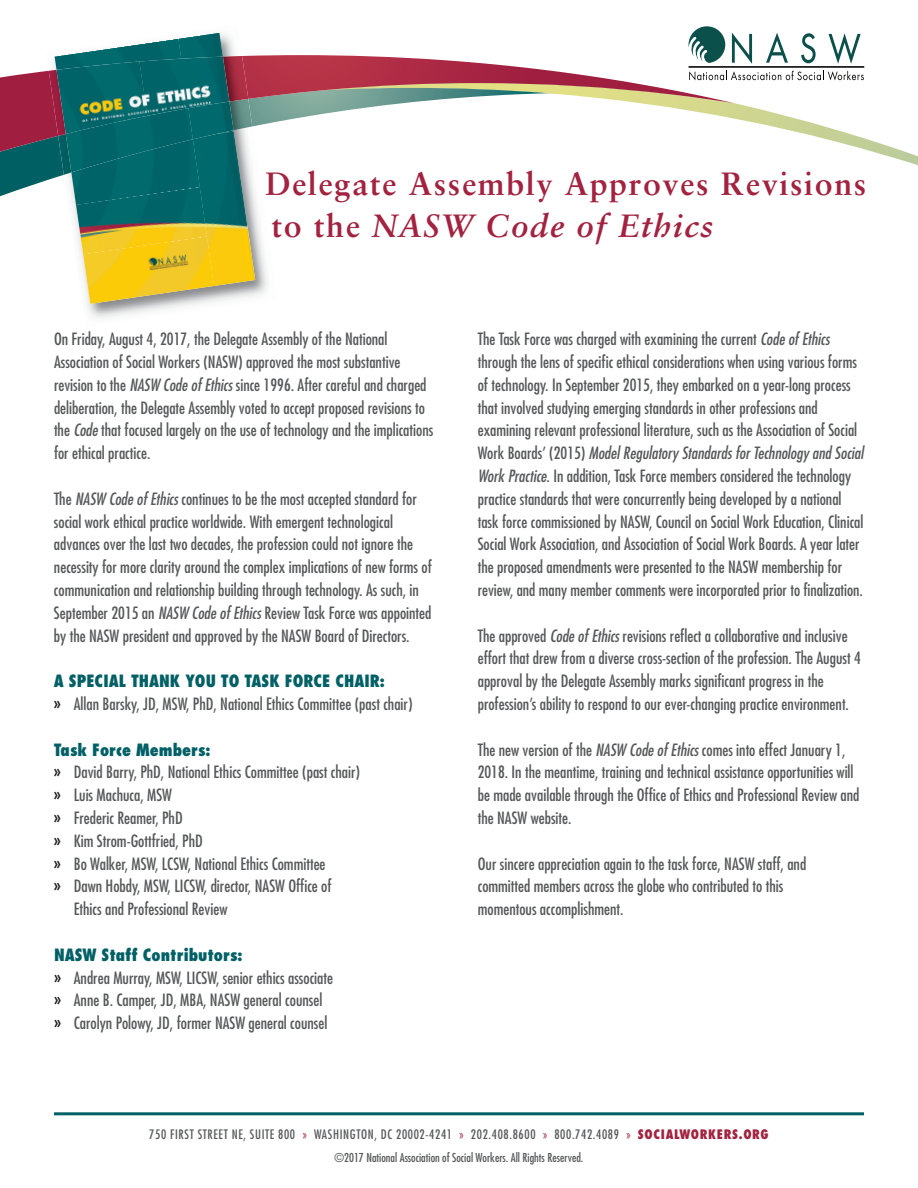
<style>
.page{position:relative;width:918px;height:1188px;background:#fff}
.page>*{position:absolute;margin:0;border:0;box-sizing:border-box;transform-origin:0 0}
.t1{font:700 32.25px/42px "Sabon";letter-spacing:.05em;color:#a2223f}
.t2{font:condensed 16.5px/22.8px "Futura";color:#57585a}
.t3{font:800 condensed 16.5px "Futura";color:#006066}
.t4{font:condensed 12.75px "Futura";letter-spacing:.05em;color:#57585a}
.t5{font:condensed 12px "Futura";color:#57585a}
.s1{font-style:italic}
.s2{font-weight:800;color:#006066}
.s3{font-weight:700;color:#231f20}
.s4{color:#a2223f}
.s5{font-weight:800;color:#a2223f}
</style>
<div class="page">
<hr style="left:54px;top:1112px;width:810px;height:3px;background:#006066">
<svg style="left:771px;top:126px;width:147px;height:39px"></svg>
<svg style="left:277px;top:26px;width:587px;height:100px"></svg>
<img style="left:46px;top:54px;width:231px;height:264px">
<img style="left:58px;top:99px;width:194px;height:76px">
<img style="left:49px;top:56px;width:199px;height:80px">
<img style="left:83px;top:255px;width:131px;height:49px">
<img style="left:193px;top:131px;width:62px;height:155px">
<img style="left:76px;top:187px;width:131px;height:68px">
<div style="left:71px;top:139px;width:129px;height:66px;background:#006468"></div>
<img style="left:179px;top:33px;width:55px;height:69px">
<img style="left:55px;top:39px;width:126px;height:31px">
<div style="left:66px;top:116px;width:127px;height:56px;background:#006368"></div>
<img style="left:188px;top:102px;width:46px;height:37px">
<img style="left:56px;top:62px;width:91px;height:72px">
<img style="left:139px;top:57px;width:90px;height:59px">
<h1 class="t1" style="left:265px;top:165px;width:603px">Delegate Assembly Approves Revisions to the <span class="s1">NASW Code of Ethics</span></h1>
<p class="t2" style="left:54px;top:329px;width:381px">On Friday, August 4, 2017, the Delegate Assembly of the National Association of Social Workers (NASW) approved the most substantive revision to the <span class="s1">NASW Code of Ethics</span> since 1996. After careful and charged deliberation, the Delegate Assembly voted to accept proposed revisions to the <span class="s1">Code</span> that focused largely on the use of technology and the implications for ethical practice.</p>
<p class="t2" style="left:54px;top:488px;width:379px">The <span class="s1">NASW Code of Ethics</span> continues to be the most accepted standard for social work ethical practice worldwide. With emergent technological advances over the last two decades, the profession could not ignore the necessity for more clarity around the complex implications of new forms of communication and relationship building through technology. As such, in September 2015 an <span class="s1">NASW Code of Ethics</span> Review Task Force was appointed by the NASW president and approved by the NASW Board of Directors.</p>
<p class="t2" style="left:54px;top:671px;width:360px"><span class="s2">A SPECIAL THANK YOU TO TASK FORCE CHAIR:<br></span><span class="s3">»</span> Allan Barsky, JD, MSW, PhD, National Ethics Committee (past chair)</p>
<p class="t3" style="left:54px;top:742px;width:158px">Task Force Members:</p>
<p class="t2" style="left:54px;top:762px;width:308px"><span class="s3">»</span> David Barry, PhD, National Ethics Committee (past chair)</p>
<p class="t2" style="left:54px;top:785px;width:120px"><span class="s3">»</span> Luis Machuca, MSW</p>
<p class="t2" style="left:54px;top:807px;width:130px"><span class="s3">»</span> Frederic Reamer, PhD</p>
<p class="t2" style="left:54px;top:830px;width:150px"><span class="s3">»</span> Kim Strom-Gottfried, PhD</p>
<p class="t2" style="left:54px;top:853px;width:273px"><span class="s3">»</span> Bo Walker, MSW, LCSW, National Ethics Committee</p>
<p class="t2" style="left:54px;top:876px;width:279px"><span class="s3">»</span> Dawn Hobdy, MSW, LICSW, director, NASW Office of</p>
<p class="t2" style="left:74px;top:899px;width:155px">Ethics and Professional Review</p>
<p class="t2" style="left:54px;top:944px;width:281px"><span class="s2">NASW Staff Contributors:<br></span><span class="s3">»</span> Andrea Murray, MSW, LICSW, senior ethics associate <span class="s3">»</span> Anne B. Camper, JD, MBA, NASW general counsel <span class="s3">»</span> Carolyn Polowy, JD, former NASW general counsel</p>
<p class="t2" style="left:478px;top:329px;width:387px">The Task Force was charged with examining the current <span class="s1">Code of Ethics </span>through the lens of specific ethical considerations when using various forms of technology. In September 2015, they embarked on a year-long process that involved studying emerging standards in other professions and examining relevant professional literature, such as the Association of Social Work Boards’ (2015) <span class="s1">Model Regulatory Standards for Technology and Social Work Practice</span>. In addition, Task Force members considered the technology practice standards that were concurrently being developed by a national task force commissioned by NASW, Council on Social Work Education, Clinical Social Work Association, and Association of Social Work Boards. A year later the proposed amendments were presented to the NASW membership for review, and many member comments were incorporated prior to finalization.</p>
<p class="t2" style="left:478px;top:625px;width:385px">The approved <span class="s1">Code of Ethics</span> revisions reflect a collaborative and inclusive effort that drew from a diverse cross-section of the profession. The August 4 approval by the Delegate Assembly marks significant progress in the profession’s ability to respond to our ever-changing practice environment.</p>
<p class="t2" style="left:478px;top:739px;width:383px">The new version of the <span class="s1">NASW Code of Ethics</span> comes into effect January 1, 2018. In the meantime, training and technical assistance opportunities will be made available through the Office of Ethics and Professional Review and the NASW website.</p>
<p class="t2" style="left:478px;top:853px;width:330px">Our sincere appreciation again to the task force, NASW staff, and committed members across the globe who contributed to this momentous accomplishment.</p>
<p class="t4" style="left:149px;top:1129px;width:621px">750 FIRST STREET NE, SUITE 800 <span class="s4">»</span> WASHINGTON, DC 20002-4241 <span class="s4">»</span> 202.408.8600 <span class="s4">»</span> 800.742.4089 <span class="s4">»</span> <span class="s5">SOCIALWORKERS.ORG</span></p>
<p class="t5" style="left:335px;top:1152px;width:250px">©2017 National Association of Social Workers. All Rights Reserved.</p>
</div>
